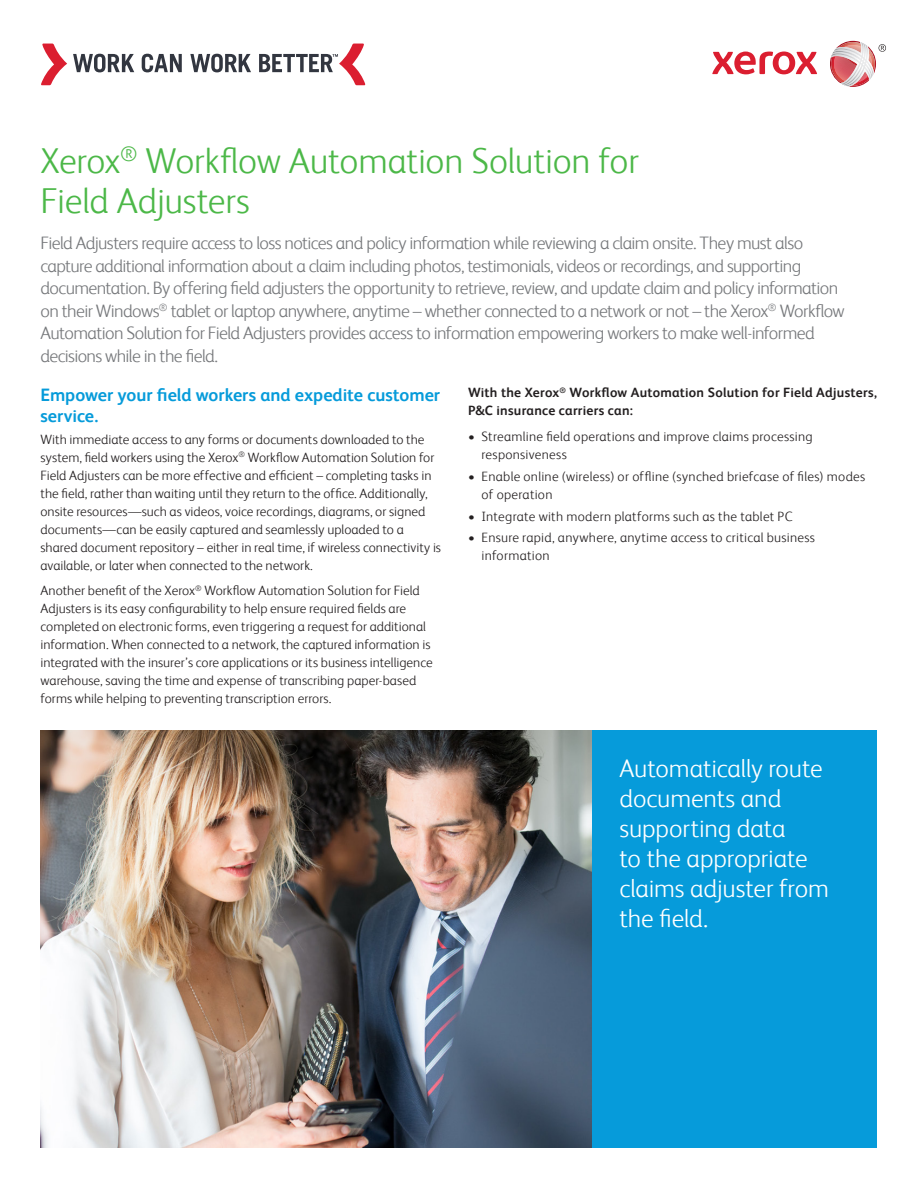
<style>
.page{position:relative;width:918px;height:1188px;background:#fff}
.page>*{position:absolute;margin:0;border:0;box-sizing:border-box;transform-origin:0 0}
.Headline{font:300 36px/40.5px "Xerox Sans";letter-spacing:-.01em;color:#4cb848}
.Body_Subhead{font:300 25.5px/30px "Xerox Sans";letter-spacing:-.005em;color:#fff}
.Intro___65K{font:300 18px/22.5px "Xerox Sans";letter-spacing:-.035em;color:#76787b}
.Body_Subhead-2{font:700 18px/21px "Xerox Sans";letter-spacing:-.005em;color:#069bda}
.Body_Text___Bullets{font:300 13.5px/18px "Xerox Sans";color:#231f20}
.Body_Text___Bullets-2{font:300 13.5px/18px "Xerox Sans";letter-spacing:.02em;color:#231f20}
.Body_Text___K{font:700 13.5px/18px "Xerox Sans";letter-spacing:.015em;color:#231f20}
</style>
<div class="page">
<img style="left:40px;top:730px;width:552px;height:418px">
<div style="left:592px;top:730px;width:286px;height:418px;background:#069bda"></div>
<svg style="left:712px;top:52px;width:105px;height:22px"></svg>
<svg style="left:830px;top:41px;width:56px;height:46px"></svg>
<svg style="left:73px;top:54px;width:61px;height:18px"></svg>
<svg style="left:142px;top:54px;width:40px;height:18px"></svg>
<svg style="left:190px;top:54px;width:61px;height:18px"></svg>
<svg style="left:41px;top:44px;width:26px;height:41px"></svg>
<svg style="left:259px;top:44px;width:106px;height:41px"></svg>
<p class="Headline" style="left:40px;top:139px;width:600px">Xerox<sup>®</sup> Workflow Automation Solution for<br>Field Adjusters</p>
<p class="Intro___65K" style="left:40px;top:231px;width:806px">Field Adjusters require access to loss notices and policy information while reviewing a claim onsite. They must also capture additional information about a claim including photos, testimonials, videos or recordings, and supporting documentation. By offering field adjusters the opportunity to retrieve, review, and update claim and policy information on their Windows<sup>®</sup> tablet or laptop anywhere, anytime – whether connected to a network or not – the Xerox<sup>®</sup> Workflow Automation Solution for Field Adjusters provides access to information empowering workers to make well-informed decisions while in the field.</p>
<p class="Body_Subhead-2" style="left:40px;top:383px;width:401px">Empower your field workers and expedite customer service.</p>
<p class="Body_Text___Bullets" style="left:40px;top:429px;width:402px">With immediate access to any forms or documents downloaded to the system, field workers using the Xerox<sup>®</sup> Workflow Automation Solution for Field Adjusters can be more effective and efficient – completing tasks in the field, rather than waiting until they return to the office. Additionally, onsite resources—such as videos, voice recordings, diagrams, or signed documents—can be easily captured and seamlessly uploaded to a shared document repository – either in real time, if wireless connectivity is available, or later when connected to the network.</p>
<p class="Body_Text___Bullets" style="left:40px;top:581px;width:394px">Another benefit of the Xerox<sup>®</sup> Workflow Automation Solution for Field Adjusters is its easy configurability to help ensure required fields are completed on electronic forms, even triggering a request for additional information. When connected to a network, the captured information is integrated with the insurer’s core applications or its business intelligence warehouse, saving the time and expense of transcribing paper-based forms while helping to preventing transcription errors.</p>
<p class="Body_Text___K" style="left:468px;top:383px;width:411px">With the Xerox<sup>®</sup> Workflow Automation Solution for Field Adjusters,<br>P&amp;C insurance carriers can:</p>
<p class="Body_Text___Bullets-2" style="left:482px;top:427px;width:333px;text-indent:-14px">• Streamline field operations and improve claims processing responsiveness</p>
<p class="Body_Text___Bullets-2" style="left:482px;top:466px;width:385px;text-indent:-14px">• Enable online (wireless) or offline (synched briefcase of files) modes of operation</p>
<p class="Body_Text___Bullets-2" style="left:468px;top:506px;width:326px">• Integrate with modern platforms such as the tablet PC</p>
<p class="Body_Text___Bullets-2" style="left:482px;top:528px;width:335px;text-indent:-14px">• Ensure rapid, anywhere, anytime access to critical business information</p>
<p class="Body_Subhead" style="left:620px;top:752px;width:211px">Automatically route documents and supporting data<br>to the appropriate claims adjuster from the field.</p>
</div>
